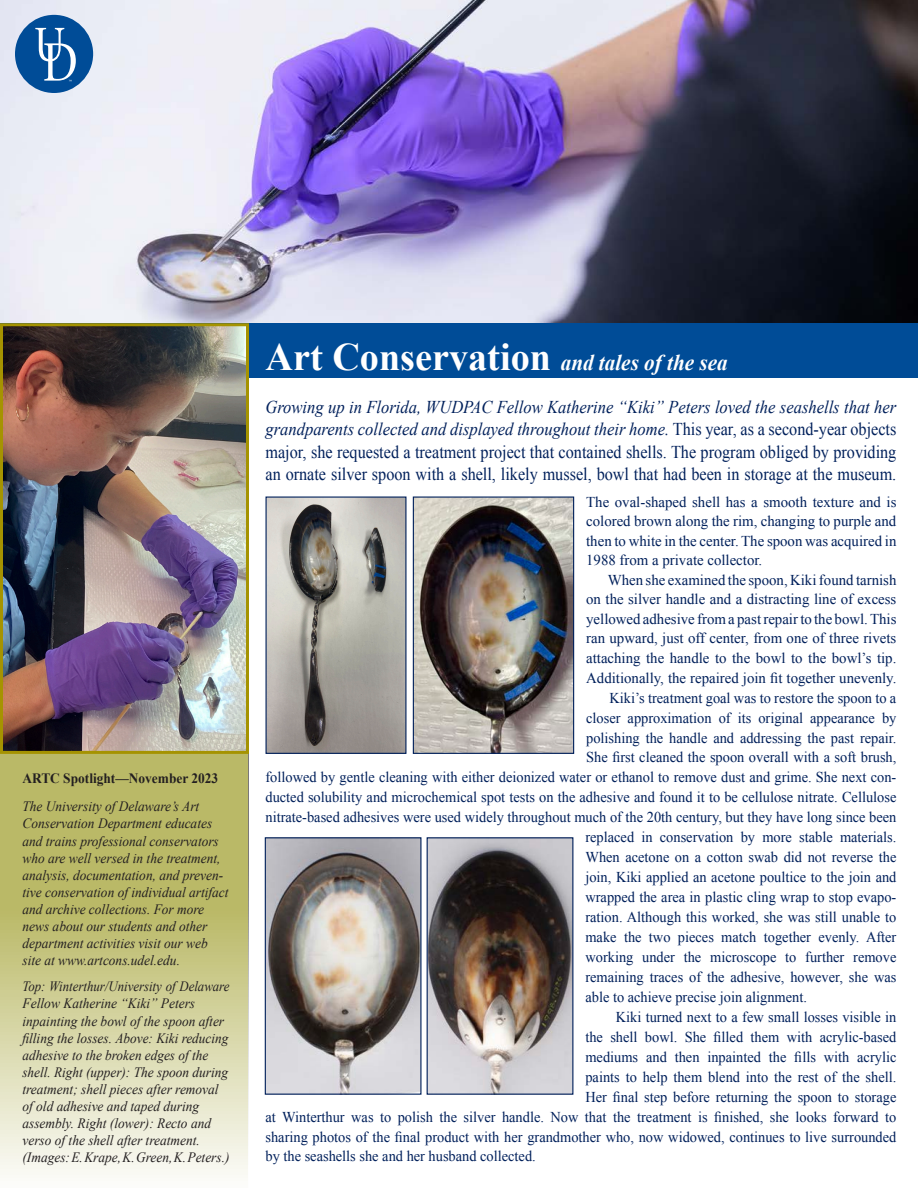
<style>
.page{position:relative;width:918px;height:1188px;background:#fff}
.page>*{position:absolute;margin:0;border:0;box-sizing:border-box;transform-origin:0 0}
.t1{font:italic 700 22.5px "Times New Roman";color:#fff;scale:.94 1}
.t2{font:18px "Times New Roman";color:#00205b;scale:.9 1}
.t3{font:italic 18px "Times New Roman";color:#00205b;scale:.92 1}
.t4{font:15px/20px "Times New Roman";color:#00205b;scale:.96 1}
.t5{font:15px/19.5px "Times New Roman";color:#00205b;text-align:justify}
.t6{font:italic 14.25px/17.1px "Times New Roman";color:#231f20;scale:.94 1}
.t7{font:italic 14.25px/17.1px "Times New Roman";color:#231f20;scale:.95 1}
.t8{font:italic 14.25px "Times New Roman";color:#231f20;scale:.9 1}
.t9{font:700 14.25px "Times New Roman";color:#231f20;scale:.94 1}
.s1{font-style:normal;font-size:39px}
.s2{font-style:normal}
</style>
<div class="page">
<svg style="left:0;top:754px;width:249px;height:421px;background:#cdcd93"></svg>
<img style="left:0;top:0;width:918px;height:323px">
<div style="left:1px;top:323px;width:917px;height:55px;background:#004c97"></div>
<img style="left:4px;top:327px;width:241px;height:423px">
<div style="left:0;top:323px;width:249px;height:431px;border:3px solid #a59301"></div>
<div style="left:15px;top:15px;width:78px;height:78px;background:#004c97;border-radius:50%"></div>
<svg style="left:35px;top:28px;width:41px;height:53px"></svg>
<img style="left:268px;top:498px;width:136px;height:254px">
<img style="left:415px;top:498px;width:157px;height:254px">
<div style="left:413px;top:496px;width:161px;height:258px;border:1px solid #00205b"></div>
<img style="left:267px;top:839px;width:153px;height:254px">
<div style="left:265px;top:837px;width:157px;height:258px;border:1px solid #00205b"></div>
<img style="left:429px;top:839px;width:142px;height:254px">
<div style="left:427px;top:837px;width:146px;height:258px;border:1px solid #00205b"></div>
<p class="t9" style="left:22px;top:769px;width:210px">ARTC Spotlight—November 2023</p>
<p class="t6" style="left:22px;top:798px;width:190px">The University of Delaware’s Art</p>
<p class="t6" style="left:22px;top:815px;width:221px">Conservation Department educates and trains professional conservators who are well versed in the treatment, analysis, documentation, and preven&shy;tive conservation of individual artifact and archive collections. For more news about our students and other department activities visit our web</p>
<p class="t6" style="left:22px;top:952px;width:169px">site at www.artcons.udel.edu.</p>
<p class="t8" style="left:22px;top:977px;width:232px">Top: Winterthur/University of Delaware</p>
<p class="t7" style="left:22px;top:995px;width:218px">Fellow Katherine “Kiki” Peters inpainting the bowl of the spoon after filling the losses. Above: Kiki reducing adhesive to the broken edges of the shell. Right (upper): The spoon during treatment; shell pieces after removal of old adhesive and taped during</p>
<p class="t6" style="left:23px;top:1114px;width:202px">assembly. Right (lower): Recto and verso of the shell after treatment.</p>
<p class="t6" style="left:23px;top:1149px;width:222px">(Images: E. Krape, K. Green, K. Peters.)</p>
<p class="t1" style="left:266px;top:346px;width:493px"><span class="s1">Art Conservation</span> and tales of the sea</p>
<p class="t3" style="left:266px;top:394px;width:687px">Growing up in Florida, WUDPAC Fellow Katherine “Kiki” Peters loved the seashells that her</p>
<p class="t3" style="left:266px;top:417px;width:687px">grandparents collected and displayed throughout their home. <span class="s2">This year, as a second-year objects</span></p>
<p class="t2" style="left:265px;top:440px;width:703px">major, she requested a treatment project that contained shells. The program obliged by providing</p>
<p class="t2" style="left:265px;top:462px;width:703px">an ornate silver spoon with a shell, likely mussel, bowl that had been in storage at the museum.</p>
<p class="t5" style="left:586px;top:492px;width:312px">The oval-shaped shell has a smooth texture and is</p>
<p class="t5" style="left:586px;top:511px;width:312px">colored brown along the rim, changing to purple and</p>
<p class="t5" style="left:586px;top:531px;width:312px">then to white in the center. The spoon was acquired in</p>
<p class="t5" style="left:586px;top:550px;width:178px">1988 from a private collector.</p>
<p class="t5" style="left:586px;top:570px;width:312px;text-indent:22px">When she examined the spoon, Kiki found tarnish on the silver handle and a distracting line of excess yellowed adhesive from a past repair to the bowl. This</p>
<p class="t5" style="left:586px;top:628px;width:312px">ran upward, just off center, from one of three rivets attaching the handle to the bowl to the bowl’s tip.<br>Additionally, the repaired join fit together unevenly.</p>
<p class="t4" style="left:610px;top:687px;width:300px">Kiki’s treatment goal was to restore the spoon to a</p>
<p class="t4" style="left:586px;top:707px;width:325px">closer approximation of its original appearance by polishing the handle and addressing the past repair.</p>
<p class="t4" style="left:265px;top:747px;width:659px;text-align:justify;text-indent:321px">She first cleaned the spoon overall with a soft brush, followed by gentle cleaning with either deionized water or ethanol to remove dust and grime. She next con&shy;ducted solubility and microchemical spot tests on the adhesive and found it to be cellulose nitrate. Cellulose nitrate-based adhesives were used widely throughout much of the 20th century, but they have long since been</p>
<p class="t4" style="left:585px;top:827px;width:326px;text-align:justify">replaced in conservation by more stable materials.<br>When acetone on a cotton swab did not reverse the join, Kiki applied an acetone poultice to the join and wrapped the area in plastic cling wrap to stop evapo&shy;ration. Although this worked, she was still unable to</p>
<p class="t4" style="left:585px;top:927px;width:325px">make the two pieces match together evenly. After</p>
<p class="t4" style="left:585px;top:947px;width:325px">working under the microscope to further remove</p>
<p class="t4" style="left:585px;top:967px;width:325px">remaining traces of the adhesive, however, she was</p>
<p class="t4" style="left:585px;top:987px;width:232px">able to achieve precise join alignment.</p>
<p class="t4" style="left:616px;top:1007px;width:294px">Kiki turned next to a few small losses visible in</p>
<p class="t4" style="left:585px;top:1027px;width:325px">the shell bowl. She filled them with acrylic-based</p>
<p class="t4" style="left:585px;top:1047px;width:325px">mediums and then inpainted the fills with acrylic paints to help them blend into the rest of the shell.</p>
<p class="t4" style="left:585px;top:1086px;width:325px">Her final step before returning the spoon to storage</p>
<p class="t4" style="left:265px;top:1106px;width:659px">at Winterthur was to polish the silver handle. Now that the treatment is finished, she looks forward to</p>
<p class="t4" style="left:265px;top:1126px;width:659px">sharing photos of the final product with her grandmother who, now widowed, continues to live surrounded</p>
<p class="t4" style="left:265px;top:1146px;width:283px">by the seashells she and her husband collected.</p>
</div>
